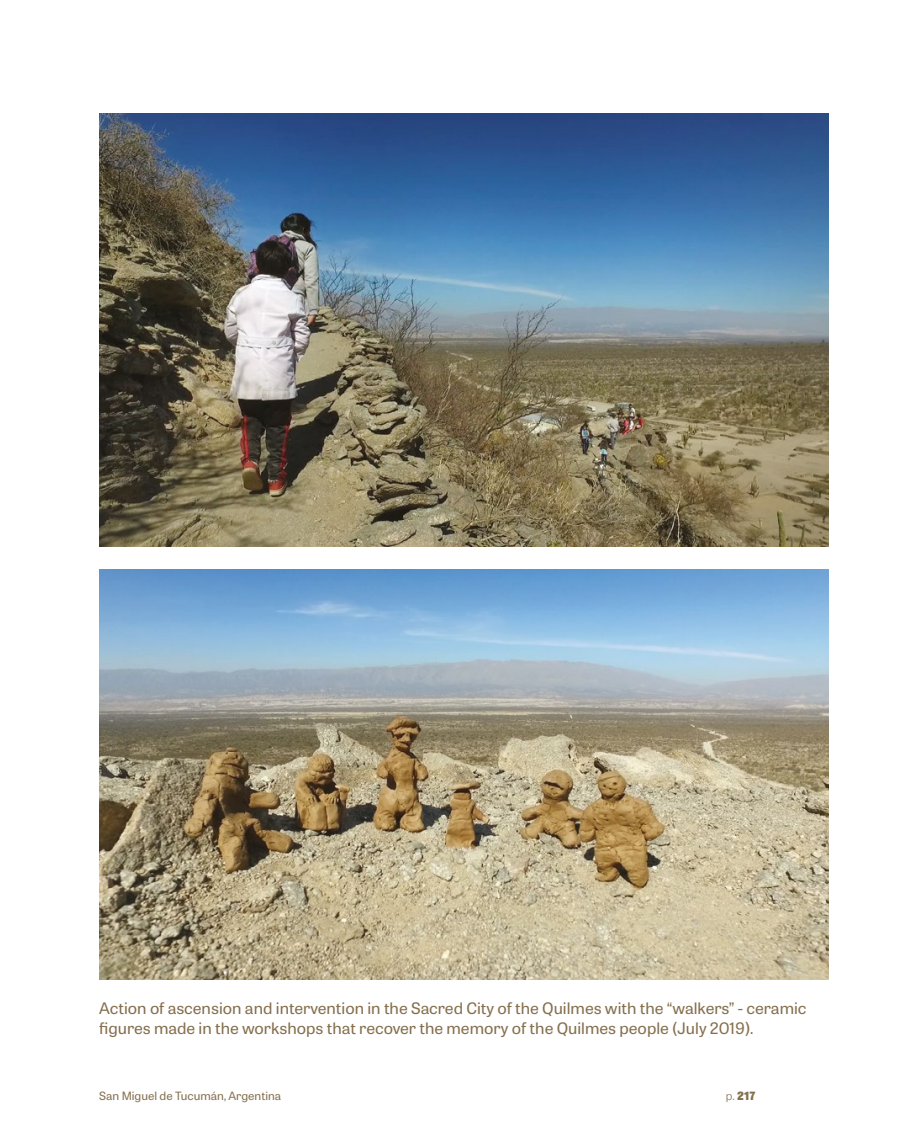
<style>
.page{position:relative;width:918px;height:1141px;background:#fff}
.page>*{position:absolute;margin:0;border:0;box-sizing:border-box;transform-origin:0 0}
.EPIGRAFE{font:15.75px/19.2px "Tablet Gothic Wide";color:#85704e}
.t1{font:11.38px "Tablet Gothic Wide";color:#85704e}
.t2{font:800 11.38px "Tablet Gothic Wide";color:#85704e}
.s1{font-weight:300}
</style>
<div class="page">
<img style="left:99px;top:114px;width:729px;height:432px">
<img style="left:99px;top:569px;width:729px;height:411px">
<p class="EPIGRAFE" style="left:99px;top:998px;width:709px">Action of ascension and intervention in the Sacred City of the Quilmes with the “walkers” - ceramic figures made in the workshops that recover the memory of the Quilmes people (July 2019).</p>
<p class="t1" style="left:99px;top:1088px;width:184px">San Miguel de Tucumán, Argentina</p>
<p class="t2" style="left:726px;top:1087px;width:31px"><span class="s1">p.</span> 217</p>
</div>
